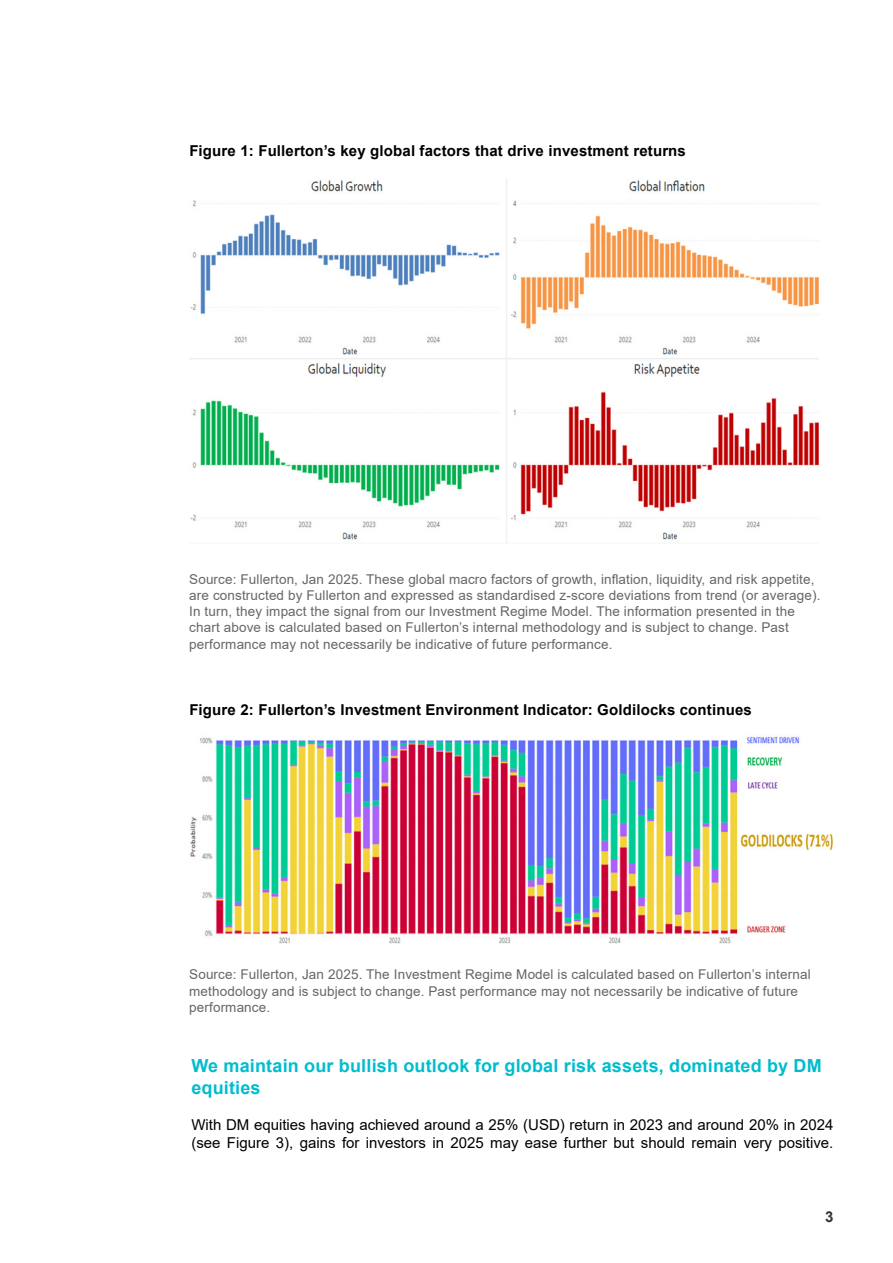
<style>
.page{position:relative;width:893px;height:1263px;background:#fff}
.page>*{position:absolute;margin:0;border:0;box-sizing:border-box;transform-origin:0 0}
.t1{font:700 18px/21.6px "Arial";letter-spacing:.01em;color:#00bdcd}
.t2{font:15px/18px "Arial";color:#000}
.t3{font:700 15px "Arial";letter-spacing:.01em;color:#000}
.t4{font:700 15px "Arial";color:#333}
.t5{font:13.5px/16.2px "Arial";letter-spacing:.01em;color:#666}
</style>
<div class="page">
<img style="left:190px;top:179px;width:628px;height:364px">
<img style="left:190px;top:736px;width:643px;height:208px">
<p class="t3" style="left:189px;top:140px;width:498px">Figure 1: Fullerton’s key global factors that drive investment returns</p>
<p class="t5" style="left:189px;top:571px;width:633px">Source: Fullerton, Jan 2025. These global macro factors of growth, inflation, liquidity, and risk appetite, are constructed by Fullerton and expressed as standardised z-score deviations from trend (or average).<br>In turn, they impact the signal from our Investment Regime Model. The information presented in the chart above is calculated based on Fullerton’s internal methodology and is subject to change. Past performance may not necessarily be indicative of future performance.</p>
<p class="t3" style="left:189px;top:699px;width:564px">Figure 2: Fullerton’s Investment Environment Indicator: Goldilocks continues</p>
<p class="t5" style="left:189px;top:966px;width:623px">Source: Fullerton, Jan 2025. The Investment Regime Model is calculated based on Fullerton’s internal methodology and is subject to change. Past performance may not necessarily be indicative of future performance.</p>
<h1 class="t1" style="left:191px;top:1055px;width:632px">We maintain our bullish outlook for global risk assets, dominated by DM equities</h1>
<p class="t2" style="left:191px;top:1115px;width:644px">With DM equities having achieved around a 25% (USD) return in 2023 and around 20% in 2024 (see Figure 3), gains for investors in 2025 may ease further but should remain very positive.</p>
<p class="t4" style="left:825px;top:1206px;width:10px">3</p>
</div>
